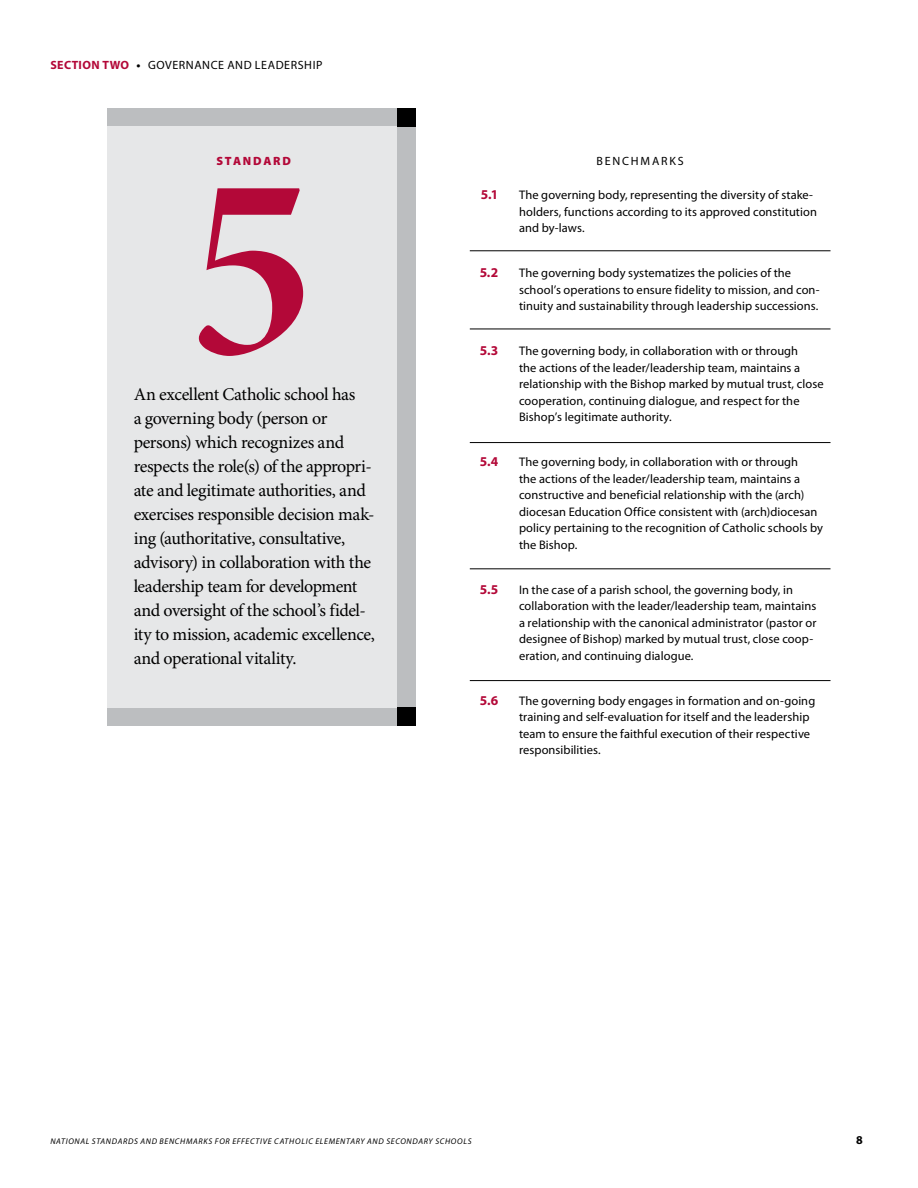
<style>
.page{position:relative;width:918px;height:1188px;background:#fff}
.page>*{position:absolute;margin:0;border:0;box-sizing:border-box;transform-origin:0 0}
.t1{font:264px "Minion Pro Bold Disp";color:#b30838}
.t2{font:18px/24px "Minion Pro";letter-spacing:-.02em;color:#000}
.t3{font:700 13.5px "Myriad Pro";color:#b30838}
.t4{font:12.45px/16.5px "Myriad Pro";letter-spacing:.005em;color:#000}
.t5{font:12px "Myriad Pro";letter-spacing:.055em;color:#000}
.t6{font:12px "Myriad Pro";letter-spacing:.15em;color:#000}
.t7{font:900 12px "Myriad Pro";letter-spacing:.145em;color:#b30838}
.t8{font:700 12px "Myriad Pro";color:#000}
.t9{font:italic 8.25px "Myriad Pro";letter-spacing:.09em;color:#000}
.s1{font-weight:700;color:#b30838}
.s2{font-weight:700}
</style>
<div class="page">
<div style="left:107px;top:108px;width:308px;height:618px;background:#bcbec0"></div>
<div style="left:397px;top:108px;width:18px;height:18px;background:#000"></div>
<div style="left:107px;top:126px;width:290px;height:581px;background:#e6e7e8"></div>
<div style="left:397px;top:707px;width:18px;height:19px;background:#000"></div>
<hr style="left:470px;top:329px;width:361px;height:1px;background:#000">
<hr style="left:470px;top:569px;width:361px;height:1px;background:#000">
<hr style="left:470px;top:442px;width:361px;height:1px;background:#000">
<hr style="left:470px;top:680px;width:361px;height:1px;background:#000">
<hr style="left:470px;top:251px;width:361px;height:1px;background:#000">
<p class="t5" style="left:50px;top:58px;width:272px"><span class="s1">SECTION TWO</span> <span class="s2">•</span> governance and leadership</p>
<p class="t7" style="left:216px;top:154px;width:76px">STANDARD</p>
<h1 class="t1" style="left:189px;top:111px;width:128px">5</h1>
<p class="t2" style="left:134px;top:383px;width:243px">An excellent Catholic school has<br>a governing body (person or persons) which recognizes and respects the role(s) of the appropri&shy;ate and legitimate authorities, and exercises responsible decision mak&shy;ing (authoritative, consultative, advisory) in collaboration with the leadership team for development and oversight of the school’s fidel&shy;ity to mission, academic excellence, and operational vitality.</p>
<p class="t6" style="left:597px;top:154px;width:89px">Benchmarks</p>
<p class="t3" style="left:481px;top:187px;width:19px">5.1</p>
<p class="t4" style="left:519px;top:187px;width:299px">The governing body, representing the diversity of stake&shy;holders, functions according to its approved constitution and by-laws.</p>
<p class="t3" style="left:480px;top:265px;width:20px">5.2</p>
<p class="t4" style="left:519px;top:265px;width:302px">The governing body systematizes the policies of the school’s operations to ensure fidelity to mission, and con&shy;tinuity and sustainability through leadership successions.</p>
<p class="t3" style="left:480px;top:343px;width:20px">5.3</p>
<p class="t4" style="left:519px;top:343px;width:306px">The governing body, in collaboration with or through<br>the actions of the leader/leadership team, maintains a relationship with the Bishop marked by mutual trust, close cooperation, continuing dialogue, and respect for the Bishop’s legitimate authority.</p>
<p class="t3" style="left:480px;top:454px;width:20px">5.4</p>
<p class="t4" style="left:519px;top:454px;width:306px">The governing body, in collaboration with or through<br>the actions of the leader/leadership team, maintains a constructive and beneficial relationship with the (arch) diocesan Education Office consistent with (arch)diocesan policy pertaining to the recognition of Catholic schools by the Bishop.</p>
<p class="t3" style="left:480px;top:582px;width:20px">5.5</p>
<p class="t4" style="left:519px;top:582px;width:299px">In the case of a parish school, the governing body, in collaboration with the leader/leadership team, maintains a relationship with the canonical administrator (pastor or designee of Bishop) marked by mutual trust, close coop&shy;eration, and continuing dialogue.</p>
<p class="t3" style="left:480px;top:693px;width:20px">5.6</p>
<p class="t4" style="left:519px;top:693px;width:298px">The governing body engages in formation and on-going training and self-evaluation for itself and the leadership team to ensure the faithful execution of their respective responsibilities.</p>
<p class="t9" style="left:50px;top:1137px;width:6px">NATI</p>
<p class="t9" style="left:68px;top:1137px;width:13px">ONAL</p>
<p class="t9" style="left:92px;top:1137px;width:7px">STANDARDS</p>
<p class="t9" style="left:140px;top:1137px;width:7px">AND</p>
<p class="t9" style="left:160px;top:1137px;width:7px">BENCHMAR</p>
<p class="t9" style="left:204px;top:1137px;width:48px">KS FOR EFFECTI</p>
<p class="t9" style="left:263px;top:1137px;width:18px">VE CATH</p>
<p class="t9" style="left:295px;top:1137px;width:27px">OLIC ELEMENTARY</p>
<p class="t9" style="left:367px;top:1137px;width:7px">AND</p>
<p class="t9" style="left:386px;top:1137px;width:27px">SECONDARY</p>
<p class="t9" style="left:435px;top:1137px;width:6px">SCH</p>
<p class="t9" style="left:451px;top:1137px;width:18px">OOLS</p>
<p class="t8" style="left:856px;top:1133px;width:8px">8</p>
</div>
